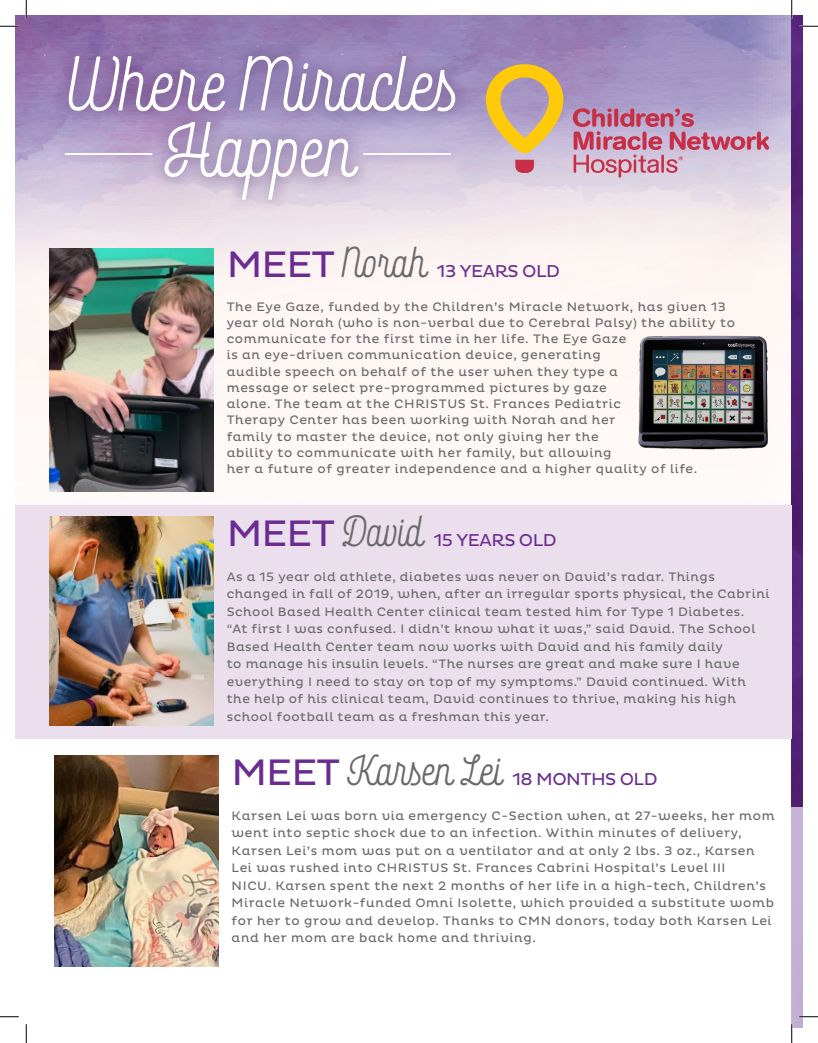
<style>
.page{position:relative;width:818px;height:1043px;background:#fff}
.page>*{position:absolute;margin:0;border:0;box-sizing:border-box;transform-origin:0 0}
.t1{font:700 67px/65.8px "Rockeby Sc Two";color:#fff;text-align:center}
.t2{font:17.5px "Pluto";letter-spacing:-.03em;color:#6a2c91}
.t3{font:12.5px/17.5px "Pluto";letter-spacing:.05em;color:#69696c}
.s1{font-size:37.5px}
.s2{font-family:"Rockeby Sc Two";font-weight:700;font-size:37.5px;color:#69696c}
</style>
<div class="page">
<img style="left:15px;top:15px;width:776px;height:477px">
<img style="left:791px;top:15px;width:11px;height:792px">
<div style="left:791px;top:807px;width:11px;height:221px;background:#c6b4d6"></div>
<div style="left:15px;top:505px;width:776px;height:233px;background:#ecdfed"></div>
<div style="left:53px;top:41px;width:417px;height:173px;background:#472265;opacity:.57"></div>
<svg style="left:486px;top:64px;width:77px;height:90px;background:#d1b177"></svg>
<svg style="left:515px;top:160px;width:19px;height:13px"></svg>
<svg style="left:572px;top:108px;width:197px;height:70px;background:#c89ab4"></svg>
<div style="left:55px;top:143px;width:107px;height:23px;background:#6a2c91;opacity:.46"></div>
<hr style="left:65px;top:153px;width:87px;height:2px;background:#fff">
<div style="left:354px;top:143px;width:106px;height:23px;background:#6a2c91;opacity:.46"></div>
<hr style="left:363px;top:153px;width:88px;height:2px;background:#fff">
<img style="left:49px;top:248px;width:164px;height:244px">
<img style="left:49px;top:517px;width:164px;height:208px">
<img style="left:54px;top:756px;width:164px;height:210px">
<img style="left:627px;top:330px;width:169px;height:125px">
<svg style="left:0;top:25px;width:19px;height:2px"></svg>
<svg style="left:799px;top:25px;width:19px;height:2px"></svg>
<svg style="left:0;top:1016px;width:19px;height:1px"></svg>
<svg style="left:799px;top:1015px;width:19px;height:2px"></svg>
<svg style="left:25px;top:0;width:2px;height:19px"></svg>
<svg style="left:25px;top:1024px;width:2px;height:18px"></svg>
<svg style="left:790px;top:0;width:2px;height:19px"></svg>
<svg style="left:791px;top:1024px;width:1px;height:18px"></svg>
<p class="t1" style="left:66px;top:54px;width:393px">Where Miracles<br>Happen</p>
<p class="t2" style="left:227px;top:261px;width:335px"><span class="s1">MEET</span> <span class="s2">Norah</span> 13 YEARS OLD</p>
<p class="t3" style="left:227px;top:298px;width:509px;line-height:16.2px">The Eye Gaze, funded by the Children’s Miracle Network, has given 13 year old Norah (who is non-verbal due to Cerebral Palsy) the ability to communicate for the first time in her life. The Eye Gaze<br>is an eye-driven communication device, generating<br>audible speech on behalf of the user when they type a<br>message or select pre-programmed pictures by gaze<br>alone. The team at the CHRISTUS St. Frances Pediatric<br>Therapy Center has been working with Norah and her<br>family to master the device, not only giving her the<br>ability to communicate with her family, but allowing<br>her a future of greater independence and a higher quality of life.</p>
<p class="t2" style="left:227px;top:530px;width:331px"><span class="s1">MEET</span> <span class="s2">David</span> 15 YEARS OLD</p>
<p class="t3" style="left:227px;top:568px;width:544px">As a 15 year old athlete, diabetes was never on David’s radar. Things changed in fall of 2019, when, after an irregular sports physical, the Cabrini School Based Health Center clinical team tested him for Type 1 Diabetes.<br>“At first I was confused. I didn’t know what it was,” said David. The School Based Health Center team now works with David and his family daily<br>to manage his insulin levels. “The nurses are great and make sure I have everything I need to stay on top of my symptoms.” David continued. With the help of his clinical team, David continues to thrive, making his high school football team as a freshman this year.</p>
<p class="t2" style="left:232px;top:769px;width:427px"><span class="s1">MEET</span> <span class="s2">Karsen Lei</span> 18 MONTHS OLD</p>
<p class="t3" style="left:232px;top:807px;width:544px">Karsen Lei was born via emergency C-Section when, at 27-weeks, her mom went into septic shock due to an infection. Within minutes of delivery, Karsen Lei’s mom was put on a ventilator and at only 2 lbs. 3 oz., Karsen Lei was rushed into CHRISTUS St. Frances Cabrini Hospital’s Level III<br>NICU. Karsen spent the next 2 months of her life in a high-tech, Children’s Miracle Network-funded Omni Isolette, which provided a substitute womb for her to grow and develop. Thanks to CMN donors, today both Karsen Lei and her mom are back home and thriving.</p>
</div>
